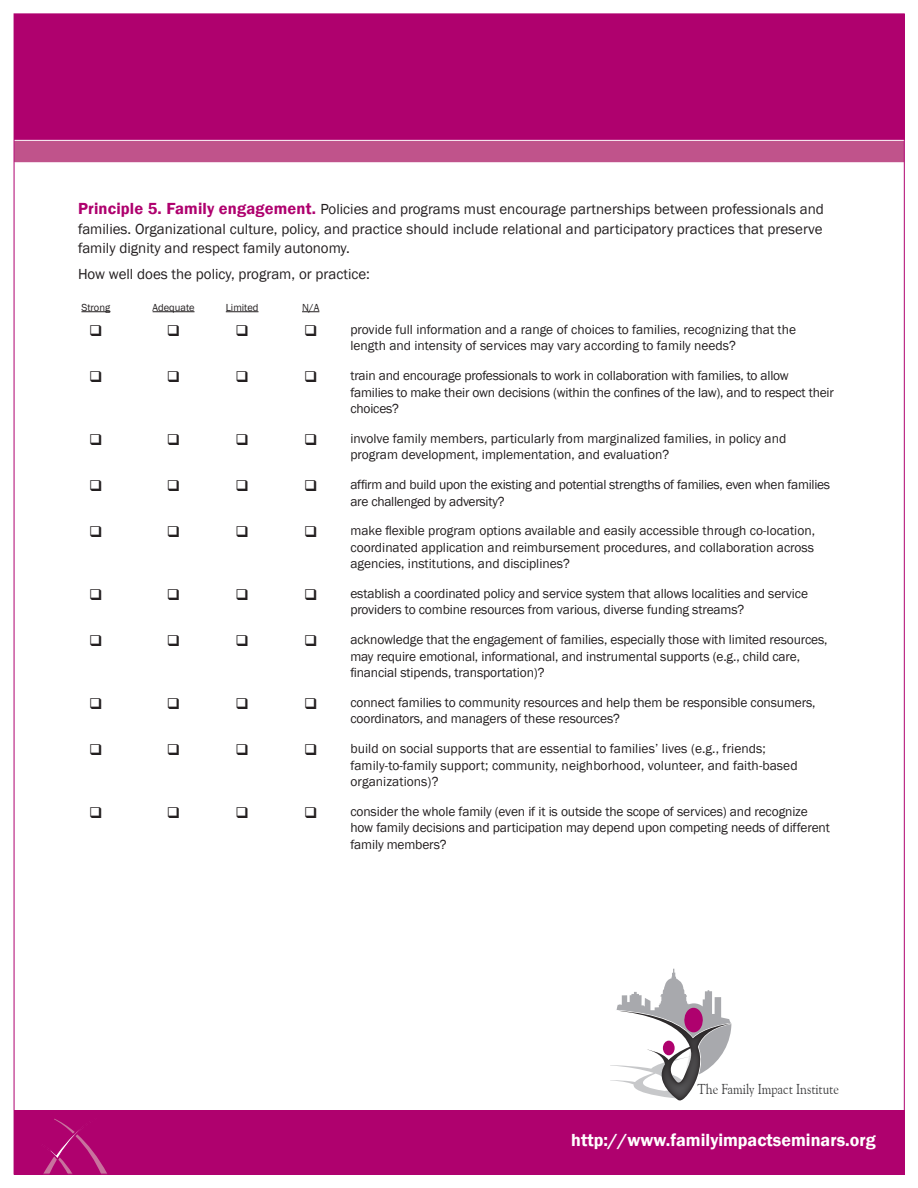
<style>
.page{position:relative;width:918px;height:1188px;background:#fff}
.page>*{position:absolute;margin:0;border:0;box-sizing:border-box;transform-origin:0 0}
.t1{font:600 18px "Franklin Gothic";color:#fff}
.t2{font:15px/19.5px "Franklin Gothic";color:#231f20;text-align:justify}
.t3{font:14.25px "Goudy Old Style BT";color:#3e3e3f;scale:.88 1}
.HB_HeaderFirst01{font:13.5px/16.5px "Franklin Gothic";letter-spacing:-.01em;color:#231f20}
.HB_HeaderFirst01-2{font:10.5px "Franklin Gothic";color:#231f20}
.s1{font-weight:600;font-size:16.5px;color:#af016e}
</style>
<div class="page">
<svg style="left:81px;top:311px;width:29px;height:1px"></svg>
<hr style="left:153px;top:311px;width:42px;height:1px;background:#231f20">
<hr style="left:226px;top:311px;width:32px;height:1px;background:#231f20">
<svg style="left:302px;top:311px;width:17px;height:1px"></svg>
<div style="left:14px;top:1110px;width:890px;height:64px;background:#af016e"></div>
<svg style="left:44px;top:1119px;width:62px;height:53px"></svg>
<div style="left:14px;top:14px;width:891px;height:148px;background:#af016e"></div>
<div style="left:13px;top:140px;width:892px;height:23px;background:#c0538b;border:1px solid #fff"></div>
<svg style="left:610px;top:969px;width:122px;height:132px"></svg>
<div style="left:663px;top:1041px;width:12px;height:14px;background:#af016e;border-radius:50%"></div>
<p class="t2" style="left:78px;top:200px;width:747px"><span class="s1">Principle 5. Family engagement.</span> Policies and programs must encourage partnerships between professionals and families. Organizational culture, policy, and practice should include relational and participatory practices that preserve family dignity and respect family autonomy.</p>
<p class="t2" style="left:78px;top:265px;width:294px">How well does the policy, program, or practice:</p>
<p class="HB_HeaderFirst01-2" style="left:81px;top:301px;width:30px">Strong</p>
<p class="HB_HeaderFirst01-2" style="left:153px;top:301px;width:43px">Adequate</p>
<p class="HB_HeaderFirst01-2" style="left:226px;top:301px;width:34px">Limited</p>
<p class="HB_HeaderFirst01-2" style="left:302px;top:301px;width:19px">N/A</p>
<p class="HB_HeaderFirst01" style="left:350px;top:321px;width:447px">provide full information and a range of choices to families, recognizing that the length and intensity of services may vary according to family needs?</p>
<p class="HB_HeaderFirst01" style="left:350px;top:368px;width:485px">train and encourage professionals to work in collaboration with families, to allow families to make their own decisions (within the confines of the law), and to respect their choices?</p>
<p class="HB_HeaderFirst01" style="left:350px;top:430px;width:437px">involve family members, particularly from marginalized families, in policy and program development, implementation, and evaluation?</p>
<p class="HB_HeaderFirst01" style="left:350px;top:477px;width:481px">affirm and build upon the existing and potential strengths of families, even when families are challenged by adversity?</p>
<p class="HB_HeaderFirst01" style="left:350px;top:523px;width:466px;text-align:justify">make flexible program options available and easily accessible through co-location, coordinated application and reimbursement procedures, and collaboration across agencies, institutions, and disciplines?</p>
<p class="HB_HeaderFirst01" style="left:350px;top:585px;width:459px">establish a coordinated policy and service system that allows localities and service providers to combine resources from various, diverse funding streams?</p>
<p class="HB_HeaderFirst01" style="left:350px;top:632px;width:479px">acknowledge that the engagement of families, especially those with limited resources, may require emotional, informational, and instrumental supports (e.g., child care, financial stipends, transportation)?</p>
<p class="HB_HeaderFirst01" style="left:350px;top:694px;width:467px">connect families to community resources and help them be responsible consumers, coordinators, and managers of these resources?</p>
<p class="HB_HeaderFirst01" style="left:350px;top:741px;width:449px">build on social supports that are essential to families’ lives (e.g., friends; family-to-family support; community, neighborhood, volunteer, and faith-based organizations)?</p>
<p class="HB_HeaderFirst01" style="left:350px;top:803px;width:481px">consider the whole family (even if it is outside the scope of services) and recognize how family decisions and participation may depend upon competing needs of different family members?</p>
<p class="t3" style="left:698px;top:1081px;width:162px">The Family Impact Institute</p>
<p class="t1" style="left:571px;top:1129px;width:306px">http://www.familyimpactseminars.org</p>
</div>
